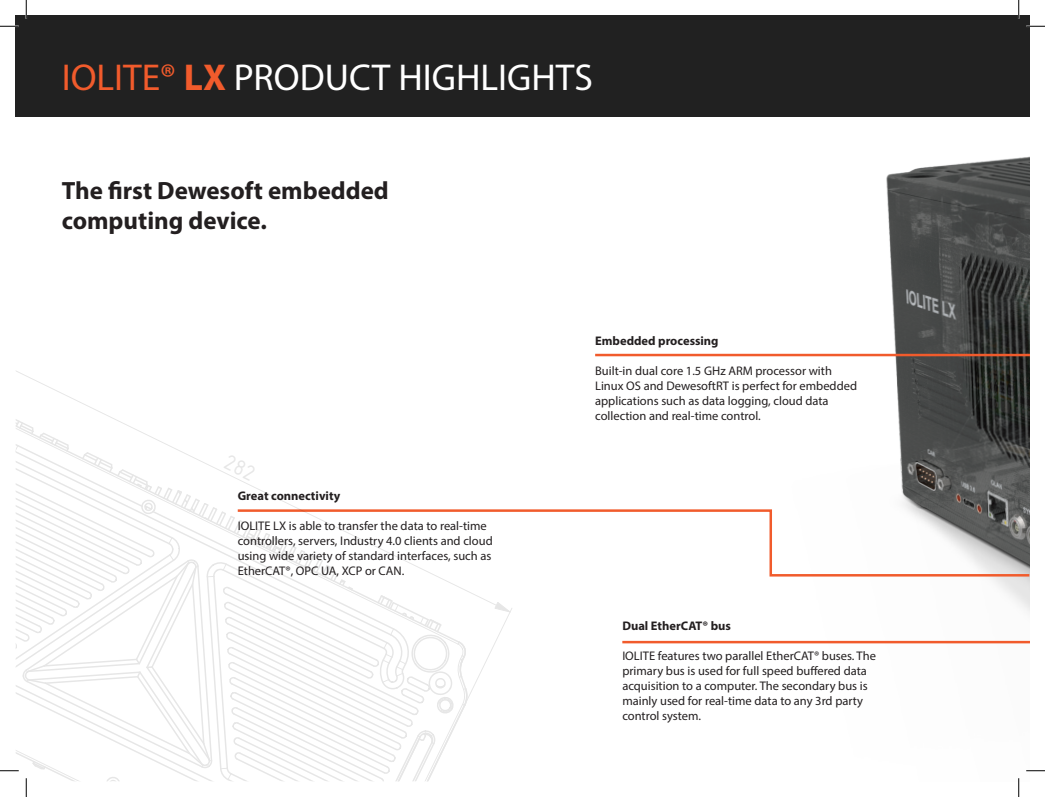
<style>
.page{position:relative;width:1045px;height:797px;background:#fff}
.page>*{position:absolute;margin:0;border:0;box-sizing:border-box;transform-origin:0 0}
.t1{font:37.5px "Myriad Pro";color:#fff}
.t2{font:700 25px/30px "Myriad Pro";color:#231f20}
.t3{font:12.5px/15px "Myriad Pro";color:#231f20}
.t4{font:700 12.5px "Myriad Pro";color:#231f20}
.s1{color:#f15b2c}
.s2{font-weight:700;color:#f15b2c}
</style>
<div class="page">
<div style="left:16px;top:16px;width:1013px;height:101px;background:#212121"></div>
<img style="left:595px;top:156px;width:434px;height:625px">
<svg style="left:526px;top:508px;width:503px;height:70px"></svg>
<hr style="left:622px;top:641px;width:407px;height:2px;background:#f15b2c">
<hr style="left:595px;top:354px;width:434px;height:2px;background:#f15b2c">
<svg style="left:0;top:25px;width:19px;height:2px"></svg>
<svg style="left:1026px;top:25px;width:19px;height:2px"></svg>
<svg style="left:1026px;top:770px;width:19px;height:1px"></svg>
<svg style="left:25px;top:0;width:2px;height:19px"></svg>
<svg style="left:1018px;top:0;width:1px;height:19px"></svg>
<svg style="left:1018px;top:778px;width:1px;height:19px"></svg>
<svg style="left:701px;top:326px;width:26px;height:31px"></svg>
<svg style="left:0;top:371px;width:526px;height:426px"></svg>
<h1 class="t1" style="left:62px;top:54px;width:532px"><span class="s1">IOLITE®</span> <span class="s2">LX</span> PRODUCT HIGHLIGHTS</h1>
<h2 class="t2" style="left:62px;top:175px;width:329px">The first Dewesoft embedded computing device.</h2>
<p class="t4" style="left:238px;top:487px;width:104px">Great connectivity</p>
<p class="t3" style="left:238px;top:518px;width:256px">IOLITE LX is able to transfer the data to real-time controllers, servers, Industry 4.0 clients and cloud using wide variety of standard interfaces, such as EtherCAT®, OPC UA, XCP or CAN.</p>
<p class="t4" style="left:595px;top:332px;width:125px">Embedded processing</p>
<p class="t3" style="left:595px;top:363px;width:263px">Built-in dual core 1.5 GHz ARM processor with Linux OS and DewesoftRT is perfect for embedded applications such as data logging, cloud data collection and real-time control.</p>
<p class="t4" style="left:622px;top:617px;width:110px">Dual EtherCAT® bus</p>
<p class="t3" style="left:622px;top:647px;width:255px">IOLITE features two parallel EtherCAT® buses. The primary bus is used for full speed buffered data acquisition to a computer. The secondary bus is mainly used for real-time data to any 3rd party control system.</p>
</div>
